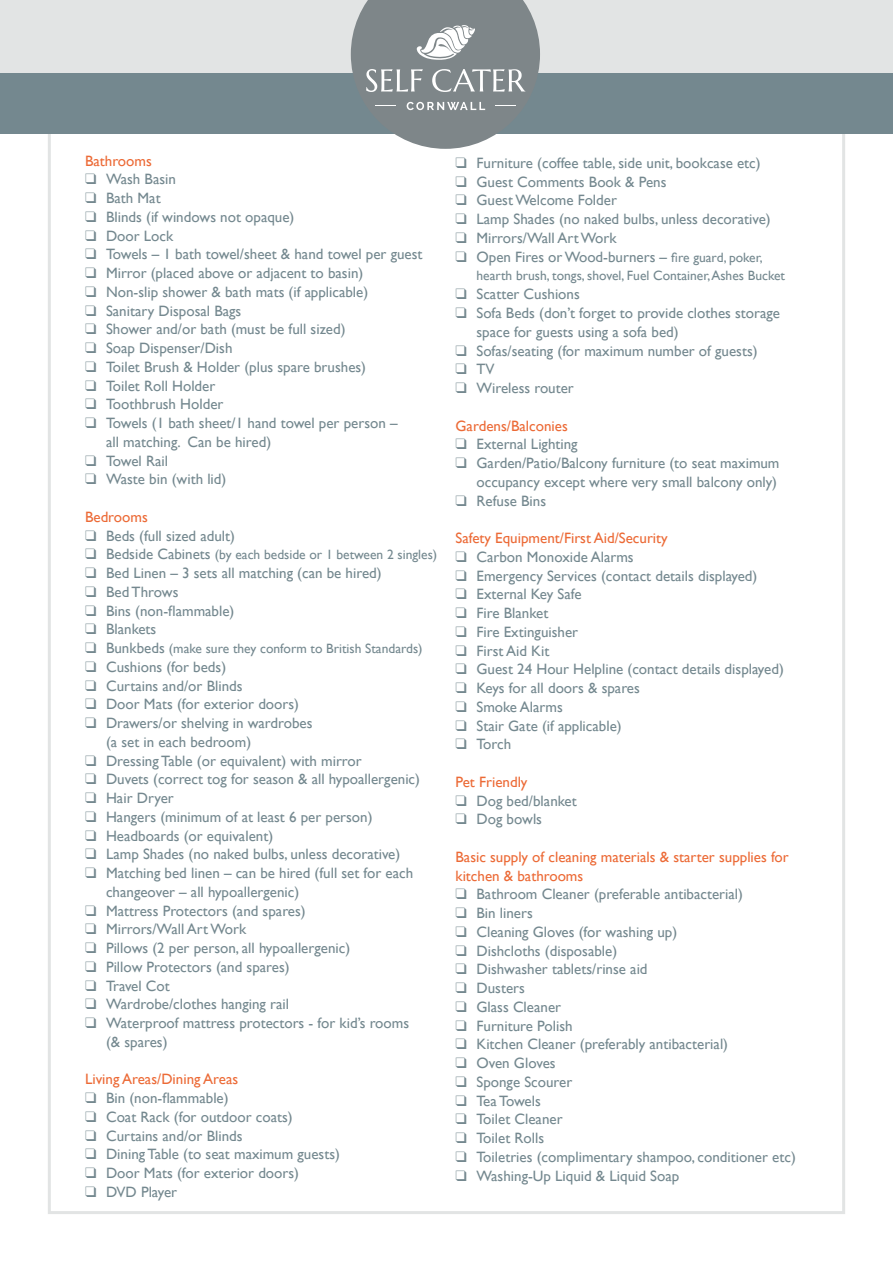
<style>
.page{position:relative;width:893px;height:1263px;background:#fff}
.page>*{position:absolute;margin:0;border:0;box-sizing:border-box;transform-origin:0 0}
.t1{font:15px/18.8px "Gill Sans";color:#74888f}
.t2{font:15px/18.8px "Gill Sans";color:#ec6a36}
.t3{font:13.5px "Gill Sans";color:#74888f}
.s1{font-size:15px}
.s2{font-size:13.5px}
</style>
<div class="page">
<div style="left:48px;top:130px;width:797px;height:1084px;background:#fff;border:3px solid #e2e4e4"></div>
<div style="left:0;top:68px;width:893px;height:66px;background:#74888f"></div>
<div style="left:0;top:0;width:893px;height:72px;background:#e2e4e4"></div>
<svg style="left:351px;top:0;width:189px;height:149px"></svg>
<p class="t2" style="left:85px;top:151px;width:68px">Bathrooms</p>
<p class="t1" style="left:85px;top:170px;width:92px">❑ Wash Basin</p>
<p class="t1" style="left:85px;top:189px;width:77px">❑ Bath Mat</p>
<p class="t1" style="left:85px;top:208px;width:211px">❑ Blinds (if windows not opaque)</p>
<p class="t1" style="left:85px;top:226px;width:90px">❑ Door Lock</p>
<p class="t1" style="left:85px;top:245px;width:339px">❑ Towels – 1 bath towel/sheet &amp; hand towel per guest</p>
<p class="t1" style="left:85px;top:264px;width:280px">❑ Mirror (placed above or adjacent to basin)</p>
<p class="t1" style="left:85px;top:283px;width:285px">❑ Non-slip shower &amp; bath mats (if applicable)</p>
<p class="t1" style="left:85px;top:301px;width:158px">❑ Sanitary Disposal Bags</p>
<p class="t1" style="left:85px;top:320px;width:262px">❑ Shower and/or bath (must be full sized)</p>
<p class="t1" style="left:85px;top:339px;width:149px">❑ Soap Dispenser/Dish</p>
<p class="t1" style="left:85px;top:358px;width:283px">❑ Toilet Brush &amp; Holder (plus spare brushes)</p>
<p class="t1" style="left:85px;top:376px;width:132px">❑ Toilet Roll Holder</p>
<p class="t1" style="left:85px;top:395px;width:140px">❑ Toothbrush Holder</p>
<p class="t1" style="left:106px;top:414px;width:293px;text-indent:-21px">❑ Towels (1 bath sheet/1 hand towel per person – all matching. Can be hired)</p>
<p class="t1" style="left:85px;top:451px;width:85px">❑ Towel Rail</p>
<p class="t1" style="left:85px;top:470px;width:143px">❑ Waste bin (with lid)</p>
<p class="t2" style="left:85px;top:508px;width:64px">Bedrooms</p>
<p class="t1" style="left:85px;top:526px;width:152px">❑ Beds (full sized adult)</p>
<p class="t3" style="left:85px;top:547px;width:354px">❑ <span class="s1">Bedside Cabinets</span> (by each bedside or 1 between 2 singles)</p>
<p class="t1" style="left:85px;top:564px;width:298px">❑ Bed Linen – 3 sets all matching (can be hired)</p>
<p class="t1" style="left:85px;top:583px;width:95px">❑ Bed Throws</p>
<p class="t1" style="left:85px;top:601px;width:151px">❑ Bins (non-flammable)</p>
<p class="t1" style="left:85px;top:620px;width:73px">❑ Blankets</p>
<p class="t3" style="left:85px;top:641px;width:339px">❑ <span class="s1">Bunkbeds</span> (make sure they conform to British Standards)</p>
<p class="t1" style="left:85px;top:658px;width:143px">❑ Cushions (for beds)</p>
<p class="t1" style="left:85px;top:676px;width:159px">❑ Curtains and/or Blinds</p>
<p class="t1" style="left:85px;top:695px;width:216px">❑ Door Mats (for exterior doors)</p>
<p class="t1" style="left:106px;top:714px;width:208px;text-indent:-21px">❑ Drawers/or shelving in wardrobes (a set in each bedroom)</p>
<p class="t1" style="left:85px;top:751px;width:278px">❑ Dressing Table (or equivalent) with mirror</p>
<p class="t1" style="left:85px;top:770px;width:336px">❑ Duvets (correct tog for season &amp; all hypoallergenic)</p>
<p class="t1" style="left:85px;top:789px;width:90px">❑ Hair Dryer</p>
<p class="t1" style="left:85px;top:808px;width:289px">❑ Hangers (minimum of at least 6 per person)</p>
<p class="t1" style="left:85px;top:826px;width:190px">❑ Headboards (or equivalent)</p>
<p class="t1" style="left:85px;top:845px;width:317px">❑ Lamp Shades (no naked bulbs, unless decorative)</p>
<p class="t1" style="left:85px;top:864px;width:330px">❑ Matching bed linen – can be hired (full set for each</p>
<p class="t1" style="left:106px;top:883px;width:195px">changeover – all hypoallergenic)</p>
<p class="t1" style="left:85px;top:901px;width:222px">❑ Mattress Protectors (and spares)</p>
<p class="t1" style="left:85px;top:920px;width:163px">❑ Mirrors/Wall Art Work</p>
<p class="t1" style="left:85px;top:939px;width:267px">❑ Pillows (2 per person, all hypoallergenic)</p>
<p class="t1" style="left:85px;top:958px;width:206px">❑ Pillow Protectors (and spares)</p>
<p class="t1" style="left:85px;top:976px;width:86px">❑ Travel Cot</p>
<p class="t1" style="left:85px;top:995px;width:206px">❑ Wardrobe/clothes hanging rail</p>
<p class="t1" style="left:106px;top:1014px;width:305px;text-indent:-21px">❑ Waterproof mattress protectors - for kid’s rooms (&amp; spares)</p>
<p class="t2" style="left:85px;top:1070px;width:155px">Living Areas/Dining Areas</p>
<p class="t1" style="left:85px;top:1089px;width:145px">❑ Bin (non-flammable)</p>
<p class="t1" style="left:85px;top:1108px;width:209px">❑ Coat Rack (for outdoor coats)</p>
<p class="t1" style="left:85px;top:1126px;width:159px">❑ Curtains and/or Blinds</p>
<p class="t1" style="left:85px;top:1145px;width:256px">❑ Dining Table (to seat maximum guests)</p>
<p class="t1" style="left:85px;top:1164px;width:216px">❑ Door Mats (for exterior doors)</p>
<p class="t1" style="left:85px;top:1183px;width:94px">❑ DVD Player</p>
<p class="t1" style="left:455px;top:154px;width:307px">❑ Furniture (coffee table, side unit, bookcase etc)</p>
<p class="t1" style="left:455px;top:173px;width:212px">❑ Guest Comments Book &amp; Pens</p>
<p class="t1" style="left:455px;top:191px;width:163px">❑ Guest Welcome Folder</p>
<p class="t1" style="left:455px;top:210px;width:317px">❑ Lamp Shades (no naked bulbs, unless decorative)</p>
<p class="t1" style="left:455px;top:229px;width:163px">❑ Mirrors/Wall Art Work</p>
<p class="t1" style="left:455px;top:248px;width:309px">❑ Open Fires or Wood-burners – <span class="s2">fire guard, poker,</span></p>
<p class="t3" style="left:476px;top:268px;width:310px">hearth brush, tongs, shovel, Fuel Container, Ashes Bucket</p>
<p class="t1" style="left:455px;top:285px;width:126px">❑ Scatter Cushions</p>
<p class="t1" style="left:476px;top:304px;width:305px;text-indent:-21px">❑ Sofa Beds (don’t forget to provide clothes storage space for guests using a sofa bed)</p>
<p class="t1" style="left:455px;top:341px;width:304px">❑ Sofas/seating (for maximum number of guests)</p>
<p class="t1" style="left:455px;top:360px;width:41px">❑ TV</p>
<p class="t1" style="left:455px;top:379px;width:120px">❑ Wireless router</p>
<p class="t2" style="left:455px;top:416px;width:114px">Gardens/Balconies</p>
<p class="t1" style="left:455px;top:435px;width:124px">❑ External Lighting</p>
<p class="t1" style="left:455px;top:454px;width:325px;text-align:right">❑ Garden/Patio/Balcony furniture (to seat maximum occupancy except where very small balcony only)</p>
<p class="t1" style="left:455px;top:491px;width:92px">❑ Refuse Bins</p>
<p class="t2" style="left:455px;top:529px;width:214px">Safety Equipment/First Aid/Security</p>
<p class="t1" style="left:455px;top:548px;width:180px">❑ Carbon Monoxide Alarms</p>
<p class="t1" style="left:455px;top:566px;width:303px">❑ Emergency Services (contact details displayed)</p>
<p class="t1" style="left:455px;top:585px;width:128px">❑ External Key Safe</p>
<p class="t1" style="left:455px;top:604px;width:94px">❑ Fire Blanket</p>
<p class="t1" style="left:455px;top:623px;width:124px">❑ Fire Extinguisher</p>
<p class="t1" style="left:455px;top:641px;width:95px">❑ First Aid Kit</p>
<p class="t1" style="left:455px;top:660px;width:330px">❑ Guest 24 Hour Helpline (contact details displayed)</p>
<p class="t1" style="left:455px;top:679px;width:186px">❑ Keys for all doors &amp; spares</p>
<p class="t1" style="left:455px;top:698px;width:109px">❑ Smoke Alarms</p>
<p class="t1" style="left:455px;top:716px;width:168px">❑ Stair Gate (if applicable)</p>
<p class="t1" style="left:455px;top:735px;width:57px">❑ Torch</p>
<p class="t2" style="left:455px;top:773px;width:73px">Pet Friendly</p>
<p class="t1" style="left:455px;top:791px;width:123px">❑ Dog bed/blanket</p>
<p class="t1" style="left:455px;top:810px;width:88px">❑ Dog bowls</p>
<p class="t2" style="left:455px;top:848px;width:335px">Basic supply of cleaning materials &amp; starter supplies for kitchen &amp; bathrooms</p>
<p class="t1" style="left:455px;top:885px;width:289px">❑ Bathroom Cleaner (preferable antibacterial)</p>
<p class="t1" style="left:455px;top:904px;width:79px">❑ Bin liners</p>
<p class="t1" style="left:455px;top:923px;width:223px">❑ Cleaning Gloves (for washing up)</p>
<p class="t1" style="left:455px;top:941px;width:163px">❑ Dishcloths (disposable)</p>
<p class="t1" style="left:455px;top:960px;width:194px">❑ Dishwasher tablets/rinse aid</p>
<p class="t1" style="left:455px;top:979px;width:71px">❑ Dusters</p>
<p class="t1" style="left:455px;top:998px;width:107px">❑ Glass Cleaner</p>
<p class="t1" style="left:455px;top:1016px;width:119px">❑ Furniture Polish</p>
<p class="t1" style="left:455px;top:1035px;width:274px">❑ Kitchen Cleaner (preferably antibacterial)</p>
<p class="t1" style="left:455px;top:1054px;width:102px">❑ Oven Gloves</p>
<p class="t1" style="left:455px;top:1073px;width:118px">❑ Sponge Scourer</p>
<p class="t1" style="left:455px;top:1091px;width:87px">❑ Tea Towels</p>
<p class="t1" style="left:455px;top:1110px;width:109px">❑ Toilet Cleaner</p>
<p class="t1" style="left:455px;top:1129px;width:90px">❑ Toilet Rolls</p>
<p class="t1" style="left:455px;top:1148px;width:342px">❑ Toiletries (complimentary shampoo, conditioner etc)</p>
<p class="t1" style="left:455px;top:1166px;width:225px">❑ Washing-Up Liquid &amp; Liquid Soap</p>
</div>
